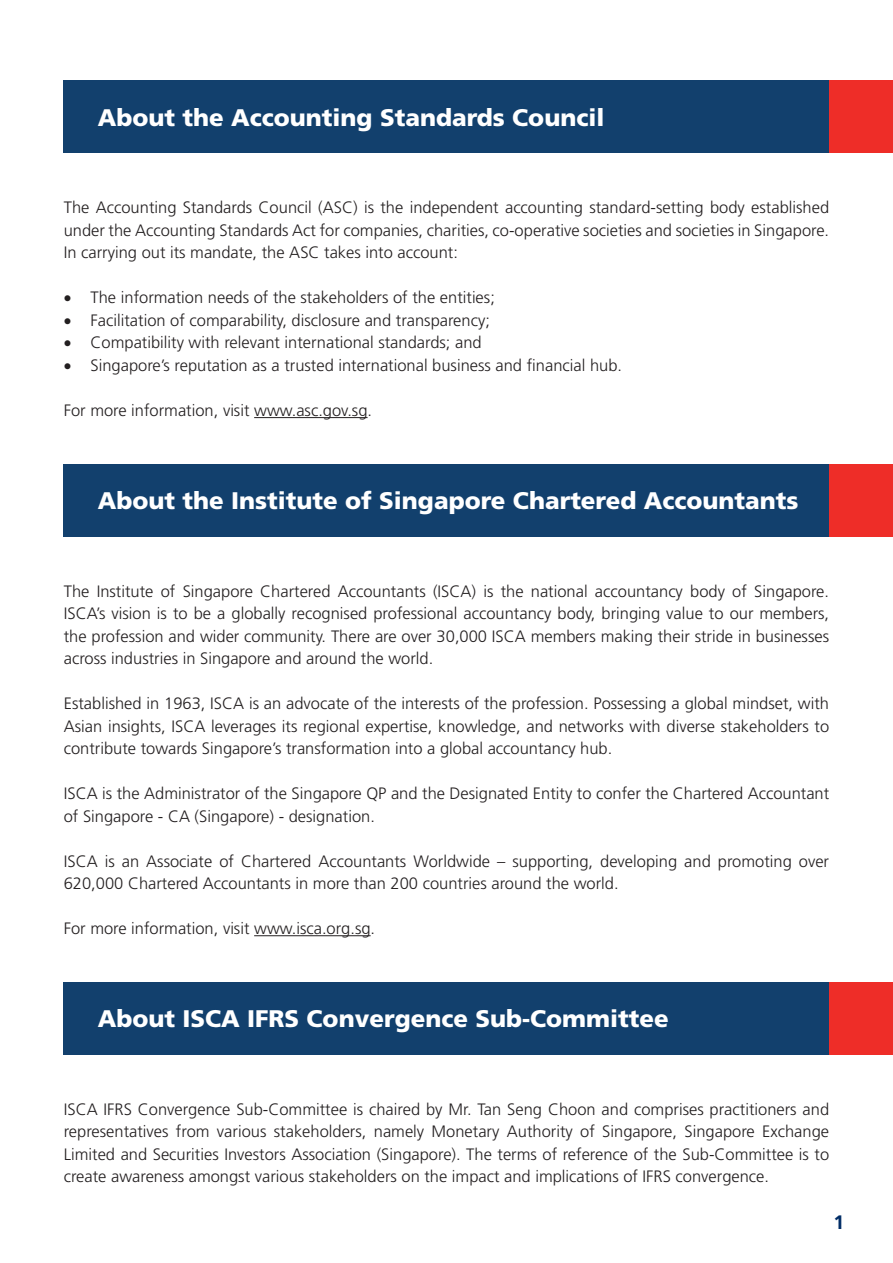
<style>
.page{position:relative;width:893px;height:1263px;background:#fff}
.page>*{position:absolute;margin:0;border:0;box-sizing:border-box;transform-origin:0 0}
.t1{font:900 24px "Frutiger LT Std";color:#fff}
.t2{font:700 19.5px "Frutiger LT Std";color:#002d66}
.t3{font:300 16.5px/22.5px "Frutiger LT Std";color:#231f20;text-align:justify}
</style>
<div class="page">
<div style="left:64px;top:81px;width:765px;height:72px;background:#12406d"></div>
<div style="left:829px;top:81px;width:64px;height:72px;background:#ee2d28"></div>
<hr style="left:254px;top:417px;width:114px;height:1px;background:#231f20">
<div style="left:64px;top:464px;width:765px;height:72px;background:#12406d"></div>
<div style="left:829px;top:464px;width:64px;height:72px;background:#ee2d28"></div>
<div style="left:64px;top:982px;width:765px;height:72px;background:#12406d"></div>
<div style="left:829px;top:982px;width:64px;height:72px;background:#ee2d28"></div>
<hr style="left:254px;top:935px;width:117px;height:1px;background:#231f20">
<h1 class="t1" style="left:98px;top:103px;width:508px">About the Accounting Standards Council</h1>
<p class="t3" style="left:64px;top:197px;width:767px">The Accounting Standards Council (ASC) is the independent accounting standard-setting body established under the Accounting Standards Act for companies, charities, co-operative societies and societies in Singapore.<br>In carrying out its mandate, the ASC takes into account:</p>
<p class="t3" style="left:64px;top:287px;width:433px">• The information needs of the stakeholders of the entities;</p>
<p class="t3" style="left:64px;top:309px;width:428px">• Facilitation of comparability, disclosure and transparency;</p>
<p class="t3" style="left:64px;top:332px;width:419px">• Compatibility with relevant international standards; and</p>
<p class="t3" style="left:64px;top:354px;width:560px">• Singapore’s reputation as a trusted international business and financial hub.</p>
<p class="t3" style="left:64px;top:399px;width:310px">For more information, visit www.asc.gov.sg.</p>
<h1 class="t1" style="left:98px;top:486px;width:702px">About the Institute of Singapore Chartered Accountants</h1>
<p class="t3" style="left:64px;top:580px;width:767px">The Institute of Singapore Chartered Accountants (ISCA) is the national accountancy body of Singapore.<br>ISCA’s vision is to be a globally recognised professional accountancy body, bringing value to our members, the profession and wider community. There are over 30,000 ISCA members making their stride in businesses across industries in Singapore and around the world.</p>
<p class="t3" style="left:64px;top:692px;width:767px">Established in 1963, ISCA is an advocate of the interests of the profession. Possessing a global mindset, with Asian insights, ISCA leverages its regional expertise, knowledge, and networks with diverse stakeholders to contribute towards Singapore’s transformation into a global accountancy hub.</p>
<p class="t3" style="left:64px;top:782px;width:767px">ISCA is the Administrator of the Singapore QP and the Designated Entity to confer the Chartered Accountant of Singapore - CA (Singapore) - designation.</p>
<p class="t3" style="left:64px;top:850px;width:767px">ISCA is an Associate of Chartered Accountants Worldwide – supporting, developing and promoting over<br>620,000 Chartered Accountants in more than 200 countries around the world.</p>
<p class="t3" style="left:64px;top:917px;width:313px">For more information, visit www.isca.org.sg.</p>
<h1 class="t1" style="left:98px;top:1004px;width:572px">About ISCA IFRS Convergence Sub-Committee</h1>
<p class="t3" style="left:64px;top:1098px;width:767px">ISCA IFRS Convergence Sub-Committee is chaired by Mr. Tan Seng Choon and comprises practitioners and representatives from various stakeholders, namely Monetary Authority of Singapore, Singapore Exchange Limited and Securities Investors Association (Singapore). The terms of reference of the Sub-Committee is to create awareness amongst various stakeholders on the impact and implications of IFRS convergence.</p>
<p class="t2" style="left:833px;top:1210px;width:12px">1</p>
</div>
